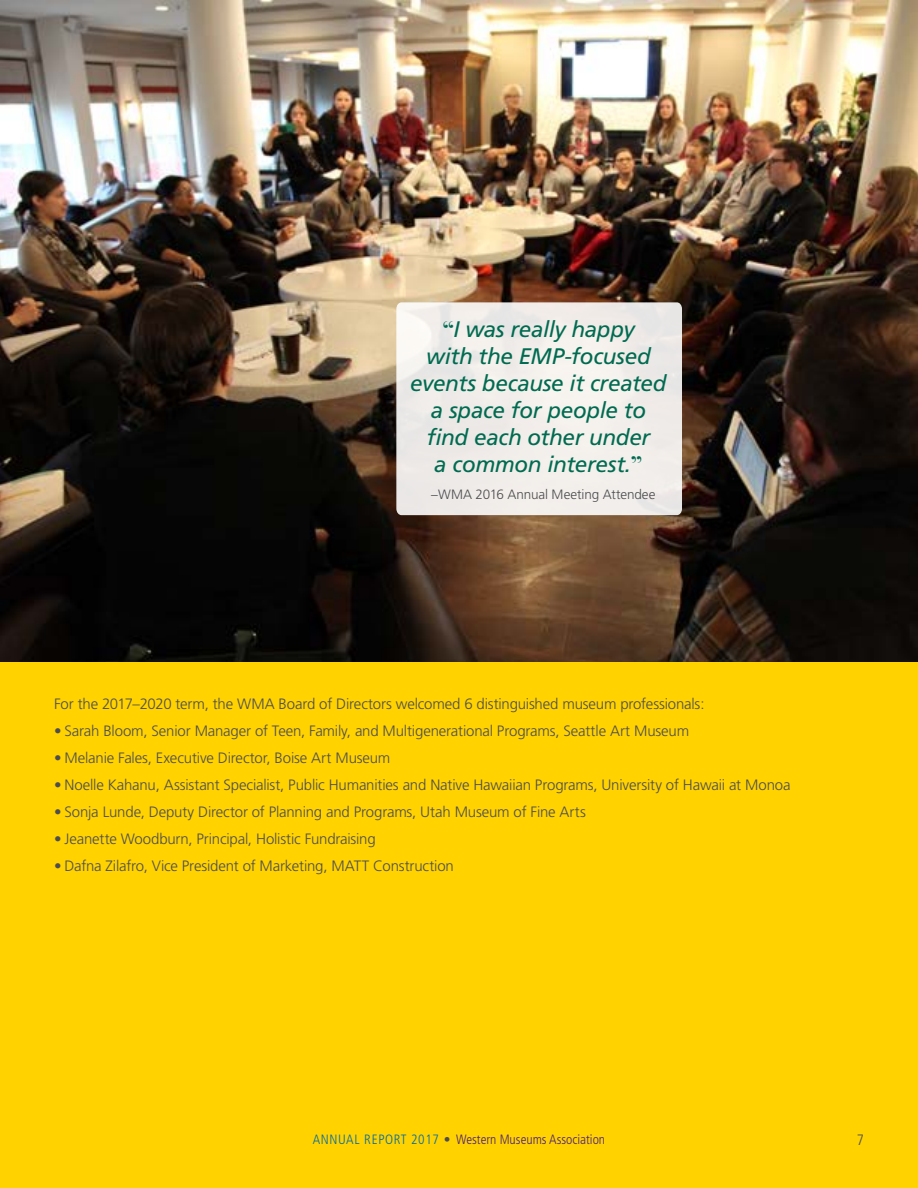
<style>
.page{position:relative;width:918px;height:1188px;background:#ffd200}
.page>*{position:absolute;margin:0;border:0;box-sizing:border-box;transform-origin:0 0}
.t1{font:italic 22.5px/27px "Frutiger";letter-spacing:-.015em;color:#006b50;text-align:center}
.t2{font:300 15px "Frutiger";letter-spacing:-.01em;color:#4d4d4f}
.t3{font:300 condensed 15px "Frutiger";color:#4d4d4f}
.t4{font:300 condensed 13.5px "Frutiger";color:#4d207a}
.t5{font:300 13.5px "Frutiger";letter-spacing:-.01em;color:#4d4d4f}
.s1{font-family:"Bodoni Svty Two OSITCTT";font-weight:700;font-style:normal}
.s2{color:#006aa1}
.s3{color:#4d4d4f}
</style>
<div class="page">
<img style="left:0;top:0;width:918px;height:662px">
<svg style="left:396px;top:302px;width:286px;height:213px;background:#efebe8"></svg>
<h1 class="t1" style="left:410px;top:316px;width:258px"><span class="s1">“</span>I was really happy<br>with the EMP-focused events because it created a space for people to find each other under<br>a common interest.<span class="s1">”</span></h1>
<p class="t5" style="left:431px;top:487px;width:226px">–WMA 2016 Annual Meeting Attendee</p>
<p class="t2" style="left:54px;top:695px;width:652px">For the 2017–2020 term, the WMA Board of Directors welcomed 6 distinguished museum professionals:</p>
<p class="t2" style="left:54px;top:722px;width:637px">• Sarah Bloom, Senior Manager of Teen, Family, and Multigenerational Programs, Seattle Art Museum</p>
<p class="t2" style="left:54px;top:749px;width:338px">• Melanie Fales, Executive Director, Boise Art Museum</p>
<p class="t2" style="left:54px;top:776px;width:738px">• Noelle Kahanu, Assistant Specialist, Public Humanities and Native Hawaiian Programs, University of Hawaii at Monoa</p>
<p class="t2" style="left:54px;top:803px;width:533px">• Sonja Lunde, Deputy Director of Planning and Programs, Utah Museum of Fine Arts</p>
<p class="t2" style="left:54px;top:830px;width:323px">• Jeanette Woodburn, Principal, Holistic Fundraising</p>
<p class="t2" style="left:54px;top:857px;width:401px">• Dafna Zilafro, Vice President of Marketing, MATT Construction</p>
<p class="t4" style="left:313px;top:1132px;width:294px"><span class="s2">ANNUAL REPORT 2017</span> <span class="s3">•</span> Western Museums Association</p>
<p class="t3" style="left:857px;top:1132px;width:9px">7</p>
</div>
